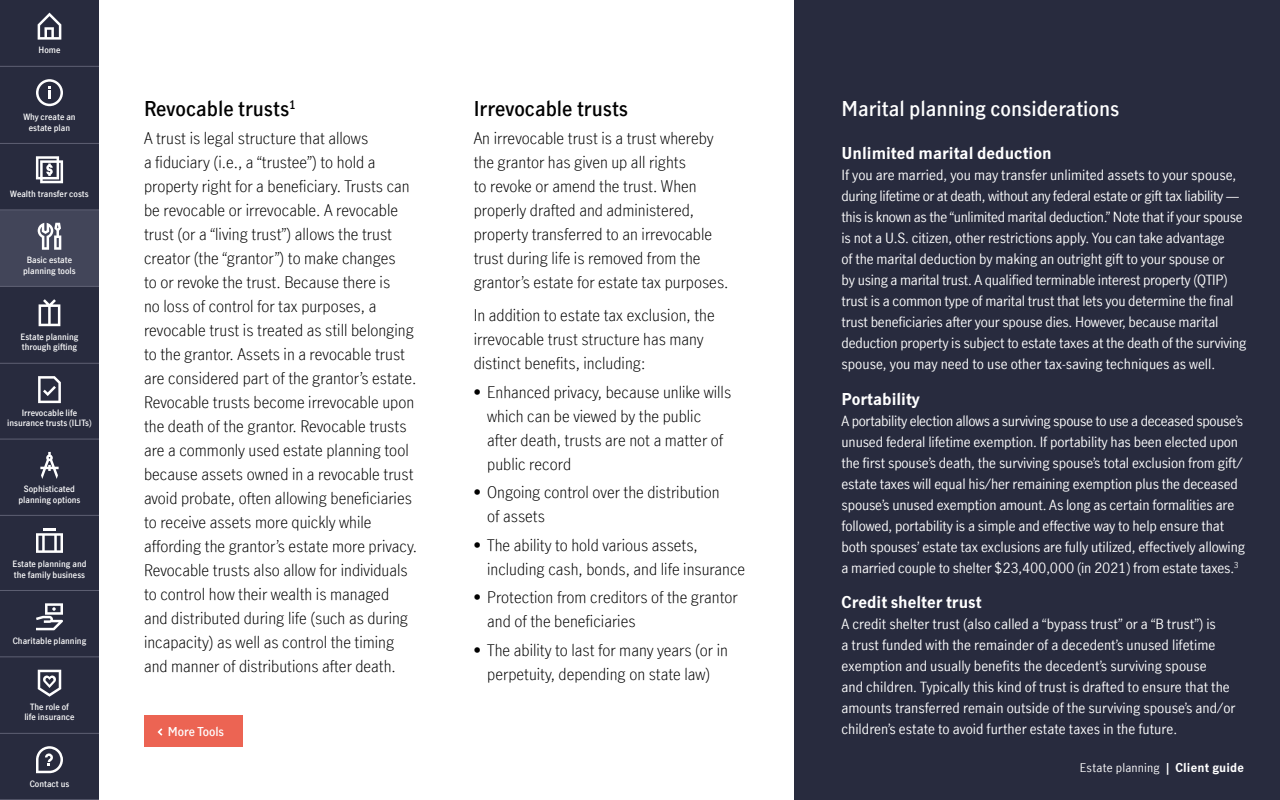
<style>
.page{position:relative;width:1280px;height:800px;background:#fff}
.page>*{position:absolute;margin:0;border:0;box-sizing:border-box;transform-origin:0 0}
.t1{font:600 20px "Manulife JH Sans Optimized";color:#000}
.t2{font:600 20px "Manulife JH Sans Optimized";color:#fff}
.t3{font:300 16px/24px "Manulife JH Sans Optimized";color:#000}
.t4{font:700 16px "Manulife JH Sans Optimized";color:#fff}
.t5{font:14px/21px "Manulife JH Sans Optimized";letter-spacing:-.01em;color:#fff}
.t6{font:12px "Manulife JH Sans Optimized";letter-spacing:.015em;color:#fff}
.t7{font:600 12px "Manulife JH Sans Optimized";color:#fff}
.t8{font:600 8.5px/10.2px "Manulife JH Sans Optimized";color:#fff;text-align:center}
.s1{font-weight:700}
</style>
<div class="page">
<div style="left:0;top:0;width:99px;height:800px;background:#282b3e"></div>
<div style="left:794px;top:0;width:486px;height:800px;background:#282b3e"></div>
<div style="left:144px;top:716px;width:99px;height:31px;background:#ec6453"></div>
<svg style="left:158px;top:728px;width:4px;height:8px"></svg>
<div style="left:0;top:210px;width:99px;height:77px;background:#424559"></div>
<hr style="left:0;top:66px;width:99px;height:1px;background:#5e6073">
<hr style="left:0;top:143px;width:99px;height:1px;background:#5e6073">
<hr style="left:0;top:286px;width:99px;height:1px;background:#5e6073">
<hr style="left:0;top:210px;width:99px;height:1px;background:#5e6073">
<hr style="left:0;top:515px;width:99px;height:1px;background:#5e6073">
<hr style="left:0;top:439px;width:99px;height:1px;background:#5e6073">
<hr style="left:0;top:363px;width:99px;height:1px;background:#5e6073">
<hr style="left:0;top:590px;width:99px;height:1px;background:#5e6073">
<hr style="left:0;top:657px;width:99px;height:1px;background:#5e6073">
<hr style="left:0;top:733px;width:99px;height:1px;background:#5e6073">
<hr style="left:0;top:799px;width:99px;height:1px;background:#5e6073">
<svg style="left:36px;top:746px;width:27px;height:27px"></svg>
<svg style="left:38px;top:13px;width:23px;height:27px"></svg>
<svg style="left:36px;top:603px;width:27px;height:27px"></svg>
<svg style="left:38px;top:670px;width:23px;height:27px"></svg>
<svg style="left:36px;top:528px;width:27px;height:25px"></svg>
<svg style="left:40px;top:452px;width:19px;height:27px"></svg>
<svg style="left:39px;top:299px;width:21px;height:27px"></svg>
<svg style="left:38px;top:223px;width:23px;height:27px"></svg>
<svg style="left:36px;top:79px;width:27px;height:27px"></svg>
<svg style="left:36px;top:156px;width:27px;height:27px"></svg>
<svg style="left:38px;top:376px;width:23px;height:27px"></svg>
<p class="t8" style="left:39px;top:45px;width:23px">Home</p>
<p class="t8" style="left:23px;top:112px;width:54px">Why create an estate plan</p>
<p class="t8" style="left:10px;top:188px;width:80px">Wealth transfer costs</p>
<p class="t8" style="left:23px;top:255px;width:54px">Basic estate planning tools</p>
<p class="t8" style="left:20px;top:332px;width:60px;text-align:left">Estate planning through gifting</p>
<p class="t8" style="left:7px;top:407px;width:86px">Irrevocable life insurance trusts (ILITs)</p>
<p class="t8" style="left:18px;top:484px;width:64px">Sophisticated planning options</p>
<p class="t8" style="left:12px;top:559px;width:76px;text-align:left">Estate planning and the family business</p>
<p class="t8" style="left:13px;top:635px;width:75px">Charitable planning</p>
<p class="t8" style="left:24px;top:701px;width:52px">The role of life insurance</p>
<p class="t8" style="left:30px;top:778px;width:41px">Contact us</p>
<p class="t1" style="left:144px;top:95px;width:154px">Revocable trusts<sup>1</sup></p>
<p class="t3" style="left:144px;top:126px;width:275px">A trust is legal structure that allows<br>a fiduciary (i.e., a “trustee”) to hold a property right for a beneficiary. Trusts can be revocable or irrevocable. A revocable trust (or a “living trust”) allows the trust creator (the “grantor”) to make changes<br>to or revoke the trust. Because there is<br>no loss of control for tax purposes, a revocable trust is treated as still belonging to the grantor. Assets in a revocable trust are considered part of the grantor’s estate.<br>Revocable trusts become irrevocable upon the death of the grantor. Revocable trusts are a commonly used estate planning tool because assets owned in a revocable trust avoid probate, often allowing beneficiaries to receive assets more quickly while affording the grantor’s estate more privacy.<br>Revocable trusts also allow for individuals to control how their wealth is managed<br>and distributed during life (such as during incapacity) as well as control the timing and manner of distributions after death.</p>
<p class="t1" style="left:474px;top:95px;width:156px">Irrevocable trusts</p>
<p class="t3" style="left:474px;top:126px;width:256px">An irrevocable trust is a trust whereby the grantor has given up all rights<br>to revoke or amend the trust. When properly drafted and administered, property transferred to an irrevocable trust during life is removed from the grantor’s estate for estate tax purposes.</p>
<p class="t3" style="left:474px;top:303px;width:243px">In addition to estate tax exclusion, the irrevocable trust structure has many distinct benefits, including:</p>
<p class="t3" style="left:487px;top:379px;width:245px;text-indent:-14px">• Enhanced privacy, because unlike wills which can be viewed by the public after death, trusts are not a matter of public record</p>
<p class="t3" style="left:487px;top:480px;width:234px;text-indent:-14px">• Ongoing control over the distribution of assets</p>
<p class="t3" style="left:487px;top:532px;width:260px;text-indent:-14px">• The ability to hold various assets, including cash, bonds, and life insurance</p>
<p class="t3" style="left:487px;top:585px;width:252px;text-indent:-14px">• Protection from creditors of the grantor and of the beneficiaries</p>
<p class="t3" style="left:474px;top:637px;width:256px;text-align:center">• The ability to last for many years (or in perpetuity, depending on state law)</p>
<p class="t2" style="left:842px;top:95px;width:279px">Marital planning considerations</p>
<p class="t4" style="left:842px;top:143px;width:212px">Unlimited marital deduction</p>
<p class="t5" style="left:842px;top:164px;width:407px">If you are married, you may transfer unlimited assets to your spouse, during lifetime or at death, without any federal estate or gift tax liability — this is known as the “unlimited marital deduction.” Note that if your spouse is not a U.S. citizen, other restrictions apply. You can take advantage<br>of the marital deduction by making an outright gift to your spouse or<br>by using a marital trust. A qualified terminable interest property (QTIP) trust is a common type of marital trust that lets you determine the final trust beneficiaries after your spouse dies. However, because marital deduction property is subject to estate taxes at the death of the surviving spouse, you may need to use other tax-saving techniques as well.</p>
<p class="t4" style="left:842px;top:388px;width:80px">Portability</p>
<p class="t5" style="left:842px;top:410px;width:405px">A portability election allows a surviving spouse to use a deceased spouse’s unused federal lifetime exemption. If portability has been elected upon the first spouse’s death, the surviving spouse’s total exclusion from gift/ estate taxes will equal his/her remaining exemption plus the deceased spouse’s unused exemption amount. As long as certain formalities are followed, portability is a simple and effective way to help ensure that both spouses’ estate tax exclusions are fully utilized, effectively allowing a married couple to shelter $23,400,000 (in 2021) from estate taxes.<sup>3</sup></p>
<p class="t4" style="left:842px;top:591px;width:142px">Credit shelter trust</p>
<p class="t5" style="left:842px;top:613px;width:396px">A credit shelter trust (also called a “bypass trust” or a “B trust”) is<br>a trust funded with the remainder of a decedent’s unused lifetime exemption and usually benefits the decedent’s surviving spouse<br>and children. Typically this kind of trust is drafted to ensure that the amounts transferred remain outside of the surviving spouse’s and/or</p>
<p class="t7" style="left:168px;top:723px;width:58px">More Tools</p>
<p class="t5" style="left:842px;top:718px;width:337px">children’s estate to avoid further estate taxes in the future.</p>
<p class="t6" style="left:1080px;top:759px;width:166px">Estate planning <span class="s1">| Client guide</span></p>
</div>
